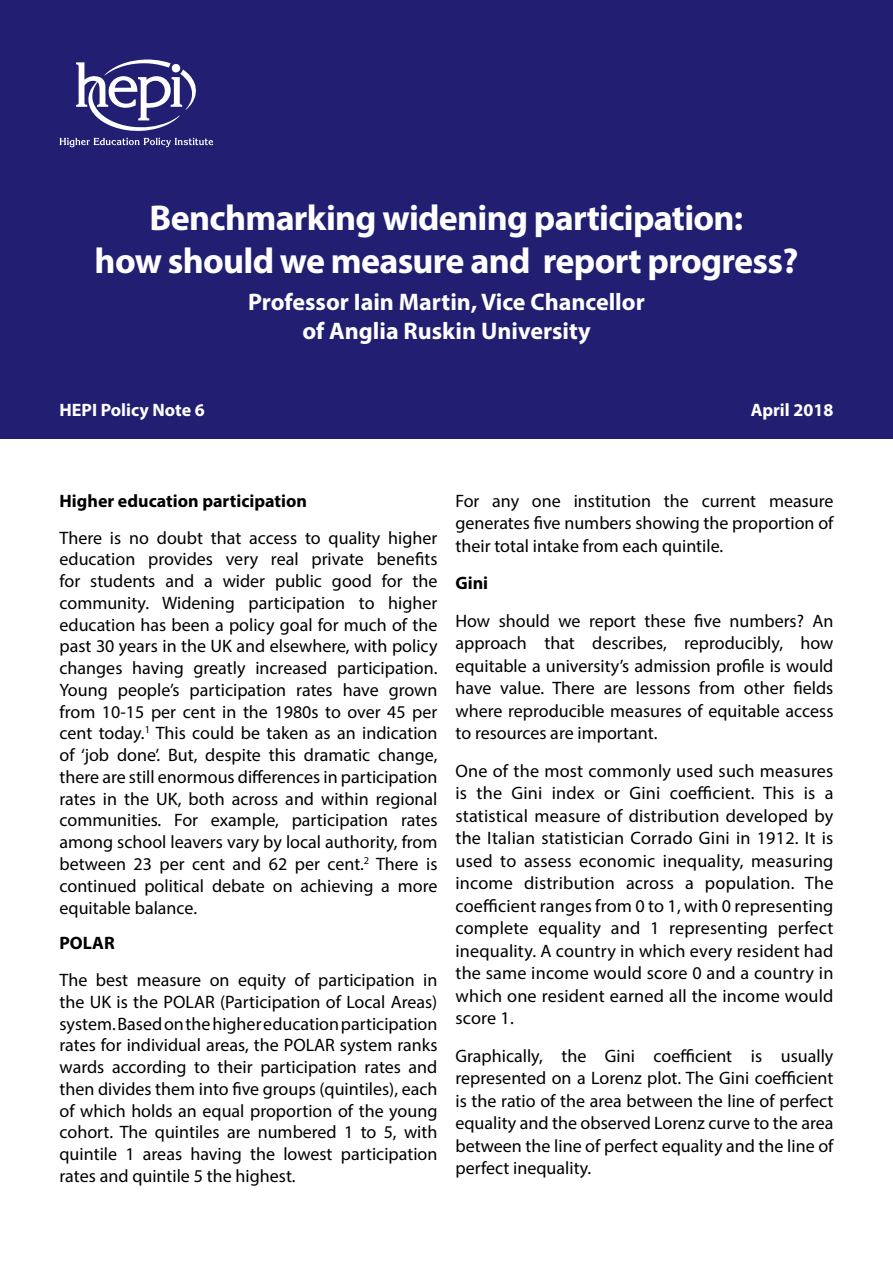
<style>
.page{position:relative;width:893px;height:1263px;background:#fff}
.page>*{position:absolute;margin:0;border:0;box-sizing:border-box;transform-origin:0 0}
.t1{font:700 36px/43.2px "Myriad Pro";letter-spacing:-.02em;color:#fff;text-align:center}
.t2{font:700 24px/28.8px "Myriad Pro";color:#fff;text-align:center}
.t3{font:18px/21.8px "Myriad Pro";color:#000;text-align:justify}
.t4{font:700 18px "Myriad Pro";color:#000}
.t5{font:700 18px "Myriad Pro";color:#fff}
</style>
<div class="page">
<div style="left:0;top:0;width:893px;height:438px;background:#221f72"></div>
<svg style="left:60px;top:138px;width:153px;height:9px"></svg>
<svg style="left:76px;top:60px;width:120px;height:71px"></svg>
<h1 class="t1" style="left:95px;top:195px;width:705px">Benchmarking widening participation:<br>how should we measure and report progress?</h1>
<h2 class="t2" style="left:248px;top:287px;width:398px">Professor Iain Martin, Vice Chancellor of Anglia Ruskin University</h2>
<p class="t5" style="left:60px;top:398px;width:147px">HEPI Policy Note 6</p>
<p class="t5" style="left:751px;top:398px;width:84px">April 2018</p>
<p class="t4" style="left:60px;top:489px;width:249px">Higher education participation</p>
<p class="t3" style="left:60px;top:526px;width:379px">There is no doubt that access to quality higher education provides very real private benefits for students and a wider public good for the community. Widening participation to higher education has been a policy goal for much of the past 30 years in the UK and elsewhere, with policy changes having greatly increased participation.<br>Young people’s participation rates have grown from 10-15 per cent in the 1980s to over 45 per cent today.<sup>1</sup> This could be taken as an indication of ‘job done’. But, despite this dramatic change, there are still enormous differences in participation rates in the UK, both across and within regional communities. For example, participation rates among school leavers vary by local authority, from between 23 per cent and 62 per cent.<sup>2</sup> There is continued political debate on achieving a more equitable balance.</p>
<p class="t4" style="left:60px;top:932px;width:57px">POLAR</p>
<p class="t3" style="left:60px;top:969px;width:379px">The best measure on equity of participation in the UK is the POLAR (Participation of Local Areas) system. Based on the higher education participation rates for individual areas, the POLAR system ranks wards according to their participation rates and then divides them into five groups (quintiles), each of which holds an equal proportion of the young cohort. The quintiles are numbered 1 to 5, with quintile 1 areas having the lowest participation rates and quintile 5 the highest.</p>
<p class="t3" style="left:455px;top:489px;width:379px;line-height:22.5px">For any one institution the current measure generates five numbers showing the proportion of their total intake from each quintile.</p>
<p class="t4" style="left:455px;top:571px;width:34px">Gini</p>
<p class="t3" style="left:455px;top:609px;width:379px;line-height:22.5px">How should we report these five numbers? An approach that describes, reproducibly, how equitable a university’s admission profile is would have value. There are lessons from other fields where reproducible measures of equitable access to resources are important.</p>
<p class="t3" style="left:455px;top:759px;width:379px;line-height:22.5px">One of the most commonly used such measures is the Gini index or Gini coefficient. This is a statistical measure of distribution developed by the Italian statistician Corrado Gini in 1912. It is used to assess economic inequality, measuring income distribution across a population. The coefficient ranges from 0 to 1, with 0 representing complete equality and 1 representing perfect inequality. A country in which every resident had the same income would score 0 and a country in which one resident earned all the income would score 1.</p>
<p class="t3" style="left:455px;top:1044px;width:379px;line-height:22.5px">Graphically, the Gini coefficient is usually represented on a Lorenz plot. The Gini coefficient is the ratio of the area between the line of perfect equality and the observed Lorenz curve to the area between the line of perfect equality and the line of perfect inequality.</p>
</div>
